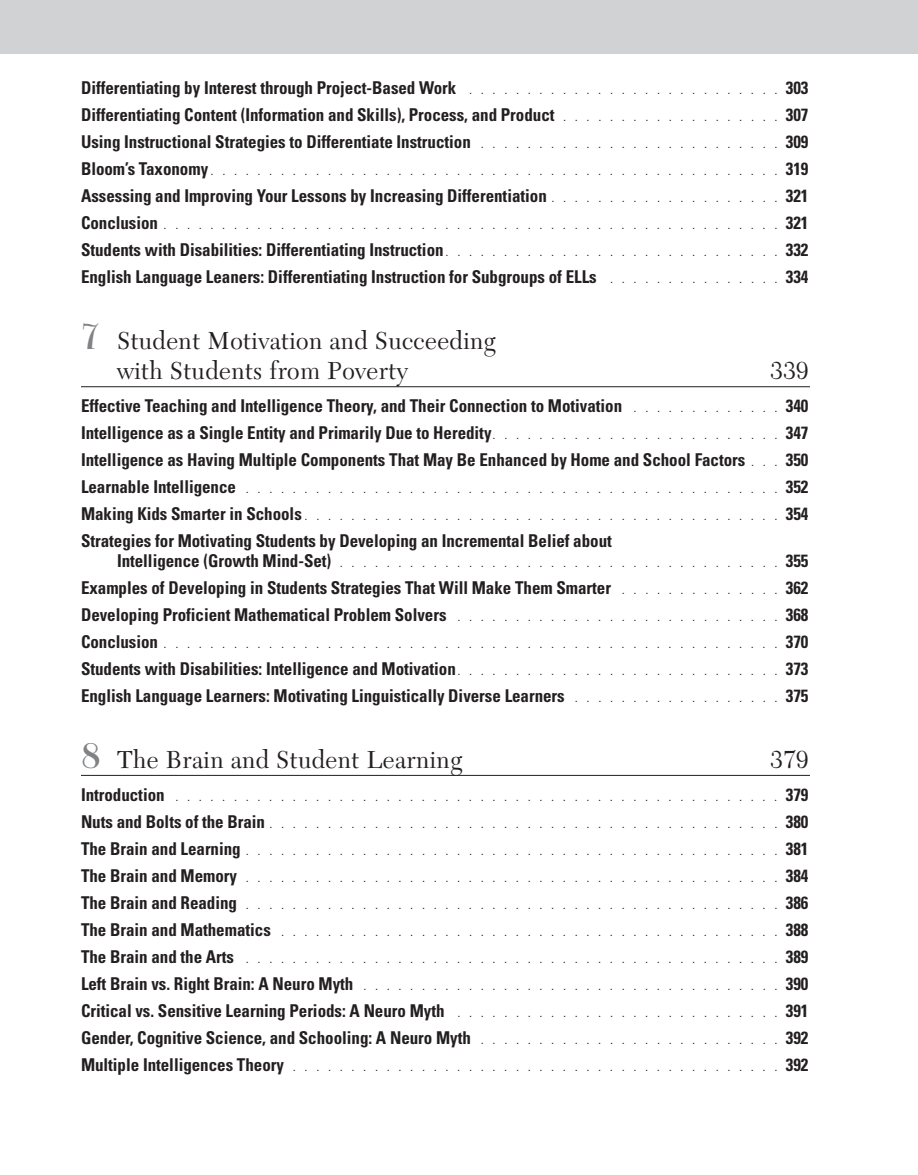
<style>
.page{position:relative;width:918px;height:1175px;background:#fff}
.page>*{position:absolute;margin:0;border:0;box-sizing:border-box;transform-origin:0 0}
.TCC{font:25.65px/30px "New Caledonia";letter-spacing:.015em;color:#231f20;scale:.96 1}
.TCS1{font:700 condensed 17.7px "Univers";color:#231f20;scale:.96 1}
.TCS1-2{font:300 13.5px "Univers";color:#231f20}
.s1{font-weight:300;font-stretch:normal;font-size:13.5px}
.s2{font-weight:700;font-stretch:condensed;font-size:17.7px}
.s3{font-family:"Mona Lisa Solid";font-size:41.7px;color:#808285}
</style>
<div class="page">
<div style="left:0;top:0;width:918px;height:54px;background:#d1d2d4"></div>
<hr style="left:81px;top:386px;width:729px;height:1px;background:#231f20">
<hr style="left:81px;top:775px;width:729px;height:1px;background:#231f20">
<p class="TCS1" style="left:81px;top:77px;width:759px">Differentiating by Interest through Project-Based Work <span class="s1">. . . . . . . . . . . . . . . . . . . . . . . . . . .</span> 303</p>
<p class="TCS1" style="left:81px;top:104px;width:759px">Differentiating Content (Information and Skills), Process, and Product <span class="s1">. . . . . . . . . . . . . . . . . . .</span> 307</p>
<p class="TCS1" style="left:81px;top:131px;width:759px">Using Instructional Strategies to Differentiate Instruction <span class="s1">. . . . . . . . . . . . . . . . . . . . . . . . . .</span> 309</p>
<p class="TCS1-2" style="left:81px;top:162px;width:729px"><span class="s2">Bloom’s Taxonomy</span> . . . . . . . . . . . . . . . . . . . . . . . . . . . . . . . . . . . . . . . . . . . . . . . . . <span class="s2">319</span></p>
<p class="TCS1" style="left:81px;top:185px;width:759px">Assessing and Improving Your Lessons by Increasing Differentiation <span class="s1">. . . . . . . . . . . . . . . . . . . .</span> 321</p>
<p class="TCS1-2" style="left:81px;top:216px;width:729px"><span class="s2">Conclusion</span> . . . . . . . . . . . . . . . . . . . . . . . . . . . . . . . . . . . . . . . . . . . . . . . . . . . . . <span class="s2">321</span></p>
<p class="TCS1" style="left:81px;top:239px;width:759px">Students with Disabilities: Differentiating Instruction <span class="s1">. . . . . . . . . . . . . . . . . . . . . . . . . . . . .</span> 332</p>
<p class="TCS1" style="left:81px;top:266px;width:759px">English Language Leaners: Differentiating Instruction for Subgroups of ELLs <span class="s1">. . . . . . . . . . . . . . .</span> 334</p>
<p class="TCC" style="left:117px;top:326px;width:396px;text-indent:-36px"><span class="s3">7</span> Student Motivation and Succeeding with Students from Poverty</p>
<p class="TCC" style="left:771px;top:356px;width:41px">339</p>
<p class="TCS1" style="left:81px;top:395px;width:759px">Effective Teaching and Intelligence Theory, and Their Connection to Motivation <span class="s1">. . . . . . . . . . . . .</span> 340</p>
<p class="TCS1" style="left:81px;top:422px;width:759px">Intelligence as a Single Entity and Primarily Due to Heredity <span class="s1">. . . . . . . . . . . . . . . . . . . . . . . . .</span> 347</p>
<p class="TCS1" style="left:81px;top:449px;width:759px">Intelligence as Having Multiple Components That May Be Enhanced by Home and School Factors <span class="s1">. . .</span> 350</p>
<p class="TCS1-2" style="left:81px;top:480px;width:729px"><span class="s2">Learnable Intelligence</span> . . . . . . . . . . . . . . . . . . . . . . . . . . . . . . . . . . . . . . . . . . . . . . <span class="s2">352</span></p>
<p class="TCS1-2" style="left:81px;top:507px;width:729px"><span class="s2">Making Kids Smarter in Schools</span> . . . . . . . . . . . . . . . . . . . . . . . . . . . . . . . . . . . . . . . . . <span class="s2">354</span></p>
<p class="TCS1" style="left:81px;top:530px;width:555px">Strategies for Motivating Students by Developing an Incremental Belief about</p>
<p class="TCS1-2" style="left:117px;top:553px;width:693px"><span class="s2">Intelligence (Growth Mind-Set)</span> . . . . . . . . . . . . . . . . . . . . . . . . . . . . . . . . . . . . . . <span class="s2">355</span></p>
<p class="TCS1" style="left:81px;top:576px;width:759px">Examples of Developing in Students Strategies That Will Make Them Smarter <span class="s1">. . . . . . . . . . . . . .</span> 362</p>
<p class="TCS1" style="left:81px;top:603px;width:759px">Developing Proficient Mathematical Problem Solvers <span class="s1">. . . . . . . . . . . . . . . . . . . . . . . . . . . .</span> 368</p>
<p class="TCS1-2" style="left:81px;top:634px;width:729px"><span class="s2">Conclusion</span> . . . . . . . . . . . . . . . . . . . . . . . . . . . . . . . . . . . . . . . . . . . . . . . . . . . . . <span class="s2">370</span></p>
<p class="TCS1" style="left:81px;top:657px;width:759px">Students with Disabilities: Intelligence and Motivation <span class="s1">. . . . . . . . . . . . . . . . . . . . . . . . . . . .</span> 373</p>
<p class="TCS1" style="left:81px;top:684px;width:759px">English Language Learners: Motivating Linguistically Diverse Learners <span class="s1">. . . . . . . . . . . . . . . . . .</span> 375</p>
<p class="TCC" style="left:81px;top:744px;width:399px"><span class="s3">8</span> The Brain and Student Learning</p>
<p class="TCC" style="left:771px;top:744px;width:41px">379</p>
<p class="TCS1-2" style="left:81px;top:787px;width:729px"><span class="s2">Introduction</span> . . . . . . . . . . . . . . . . . . . . . . . . . . . . . . . . . . . . . . . . . . . . . . . . . . . . <span class="s2">379</span></p>
<p class="TCS1-2" style="left:81px;top:814px;width:729px"><span class="s2">Nuts and Bolts of the Brain</span> . . . . . . . . . . . . . . . . . . . . . . . . . . . . . . . . . . . . . . . . . . . . <span class="s2">380</span></p>
<p class="TCS1-2" style="left:81px;top:841px;width:729px"><span class="s2">The Brain and Learning</span> . . . . . . . . . . . . . . . . . . . . . . . . . . . . . . . . . . . . . . . . . . . . . . <span class="s2">381</span></p>
<p class="TCS1-2" style="left:81px;top:868px;width:729px"><span class="s2">The Brain and Memory</span> . . . . . . . . . . . . . . . . . . . . . . . . . . . . . . . . . . . . . . . . . . . . . . <span class="s2">384</span></p>
<p class="TCS1-2" style="left:81px;top:895px;width:729px"><span class="s2">The Brain and Reading</span> . . . . . . . . . . . . . . . . . . . . . . . . . . . . . . . . . . . . . . . . . . . . . . <span class="s2">386</span></p>
<p class="TCS1-2" style="left:81px;top:922px;width:729px"><span class="s2">The Brain and Mathematics</span> . . . . . . . . . . . . . . . . . . . . . . . . . . . . . . . . . . . . . . . . . . . <span class="s2">388</span></p>
<p class="TCS1-2" style="left:81px;top:949px;width:729px"><span class="s2">The Brain and the Arts</span> . . . . . . . . . . . . . . . . . . . . . . . . . . . . . . . . . . . . . . . . . . . . . . <span class="s2">389</span></p>
<p class="TCS1" style="left:81px;top:972px;width:759px">Left Brain vs. Right Brain: A Neuro Myth <span class="s1">. . . . . . . . . . . . . . . . . . . . . . . . . . . . . . . . . . . .</span> 390</p>
<p class="TCS1" style="left:81px;top:999px;width:759px">Critical vs. Sensitive Learning Periods: A Neuro Myth <span class="s1">. . . . . . . . . . . . . . . . . . . . . . . . . . . .</span> 391</p>
<p class="TCS1" style="left:81px;top:1026px;width:759px">Gender, Cognitive Science, and Schooling: A Neuro Myth <span class="s1">. . . . . . . . . . . . . . . . . . . . . . . . . .</span> 392</p>
<p class="TCS1-2" style="left:81px;top:1057px;width:729px"><span class="s2">Multiple Intelligences Theory</span> . . . . . . . . . . . . . . . . . . . . . . . . . . . . . . . . . . . . . . . . . . <span class="s2">392</span></p>
</div>
